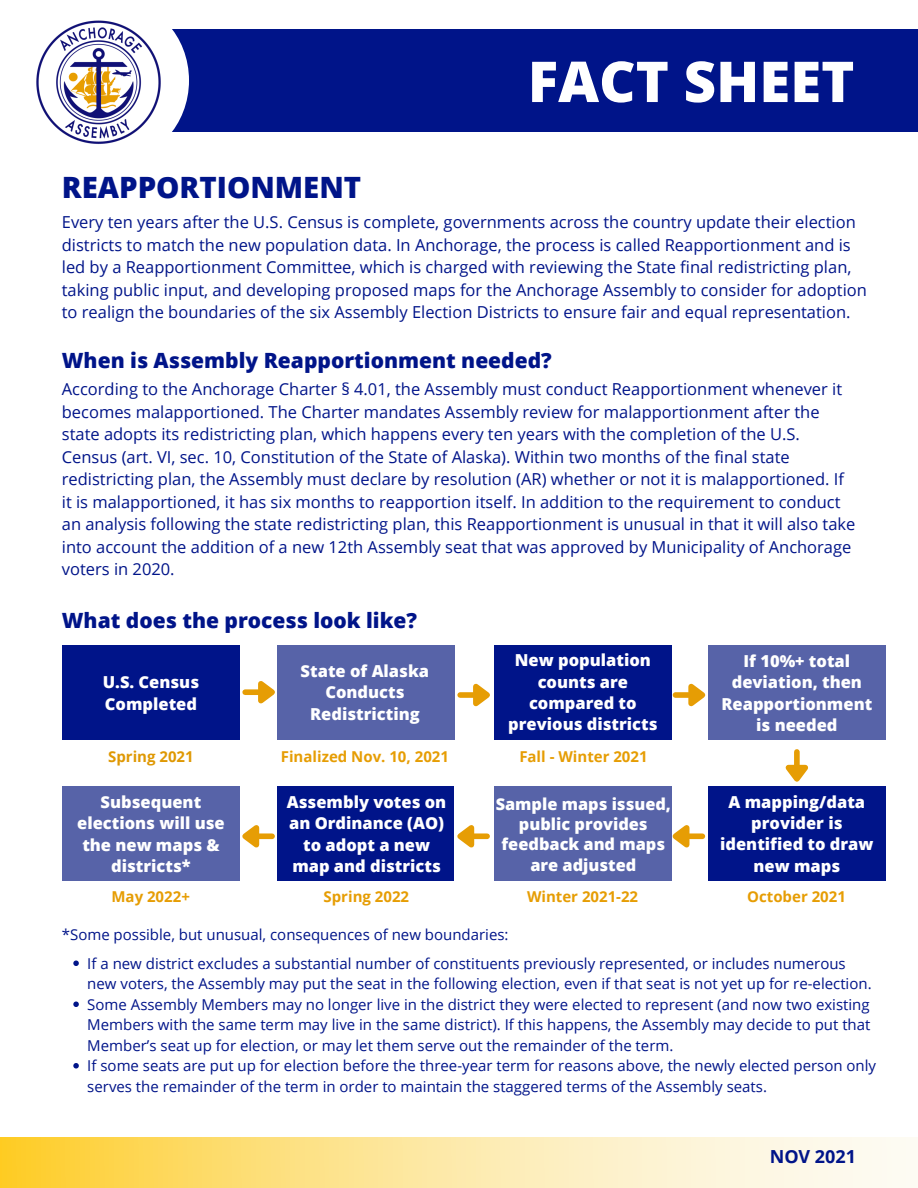
<style>
.page{position:relative;width:918px;height:1188px;background:#fff}
.page>*{position:absolute;margin:0;border:0;box-sizing:border-box;transform-origin:0 0}
.t1{font:800 56.4px "Open Sans";color:#fff}
.t2{font:800 29.4px "Open Sans";color:#001489}
.t3{font:800 21px "Open Sans";color:#001489}
.t4{font:700 18px "Open Sans";color:#001489}
.t5{font:16.5px/22.5px "Open Sans";color:#001489}
.t6{font:800 16.5px/21.3px "Open Sans";color:#fff;text-align:center}
.t7{font:800 16.35px/20.2px "Open Sans";color:#fff;text-align:center}
.t8{font:15px/20.5px "Open Sans";color:#001489}
.t9{font:700 15px "Open Sans";color:#e69d04}
.t10{font:700 15px "Open Sans";color:#df9803}
</style>
<div class="page">
<svg style="left:0;top:1138px;width:918px;height:50px;background:#fde7a1"></svg>
<div style="left:138px;top:29px;width:780px;height:103px;background:#001489"></div>
<div style="left:42px;top:0;width:147px;height:161px;background:#fff;border-radius:50%"></div>
<img style="left:36px;top:20px;width:140px;height:124px">
<svg style="left:73px;top:961px;width:6px;height:5px"></svg>
<svg style="left:73px;top:1002px;width:6px;height:5px"></svg>
<svg style="left:73px;top:1063px;width:6px;height:6px"></svg>
<div style="left:62px;top:645px;width:178px;height:95px;background:#001489"></div>
<div style="left:277px;top:645px;width:178px;height:95px;background:#5763a8"></div>
<div style="left:494px;top:645px;width:177px;height:95px;background:#001489"></div>
<div style="left:708px;top:645px;width:177px;height:95px;background:#5763a8"></div>
<div style="left:708px;top:786px;width:177px;height:95px;background:#001489"></div>
<div style="left:494px;top:786px;width:177px;height:95px;background:#5763a8"></div>
<div style="left:278px;top:786px;width:176px;height:95px;background:#001489"></div>
<div style="left:62px;top:786px;width:178px;height:95px;background:#5763a8"></div>
<div style="left:245px;top:689px;width:13px;height:6px;background:#e69d04"></div>
<svg style="left:253px;top:681px;width:22px;height:23px"></svg>
<div style="left:460px;top:692px;width:13px;height:6px;background:#e69d04"></div>
<svg style="left:468px;top:683px;width:22px;height:24px"></svg>
<div style="left:675px;top:692px;width:13px;height:6px;background:#e69d04"></div>
<svg style="left:683px;top:683px;width:23px;height:24px"></svg>
<div style="left:794px;top:752px;width:6px;height:13px;background:#e69d04"></div>
<svg style="left:785px;top:760px;width:23px;height:22px"></svg>
<div style="left:474px;top:833px;width:13px;height:6px;background:#e69d04"></div>
<svg style="left:457px;top:825px;width:22px;height:23px"></svg>
<div style="left:689px;top:833px;width:13px;height:6px;background:#e69d04"></div>
<svg style="left:671px;top:817px;width:24px;height:36px"></svg>
<div style="left:259px;top:833px;width:13px;height:6px;background:#e69d04"></div>
<svg style="left:242px;top:825px;width:22px;height:23px"></svg>
<p class="t1" style="left:528px;top:42px;width:328px">FACT SHEET</p>
<p class="t2" style="left:62px;top:167px;width:301px">REAPPORTIONMENT</p>
<p class="t5" style="left:62px;top:210px;width:807px">Every ten years after the U.S. Census is complete, governments across the country update their election districts to match the new population data. In Anchorage, the process is called Reapportionment and is led by a Reapportionment Committee, which is charged with reviewing the State final redistricting plan, taking public input, and developing proposed maps for the Anchorage Assembly to consider for adoption to realign the boundaries of the six Assembly Election Districts to ensure fair and equal representation.</p>
<p class="t3" style="left:62px;top:346px;width:492px">When is Assembly Reapportionment needed?</p>
<p class="t5" style="left:62px;top:378px;width:795px">According to the Anchorage Charter § 4.01, the Assembly must conduct Reapportionment whenever it becomes malapportioned. The Charter mandates Assembly review for malapportionment after the state adopts its redistricting plan, which happens every ten years with the completion of the U.S.<br>Census (art. VI, sec. 10, Constitution of the State of Alaska). Within two months of the final state redistricting plan, the Assembly must declare by resolution (AR) whether or not it is malapportioned. If it is malapportioned, it has six months to reapportion itself. In addition to the requirement to conduct an analysis following the state redistricting plan, this Reapportionment is unusual in that it will also take into account the addition of a new 12th Assembly seat that was approved by Municipality of Anchorage voters in 2020.</p>
<p class="t3" style="left:62px;top:606px;width:357px">What does the process look like?</p>
<p class="t6" style="left:103px;top:671px;width:98px;text-align:left">U.S. Census<br>Completed</p>
<p class="t6" style="left:301px;top:660px;width:130px">State of Alaska<br>Conducts<br>Redistricting</p>
<p class="t6" style="left:508px;top:649px;width:151px">New population counts are compared to previous districts</p>
<p class="t6" style="left:721px;top:650px;width:152px">If 10%+ total deviation, then<br>Reapportionment is needed</p>
<p class="t10" style="left:108px;top:746px;width:87px">Spring 2021</p>
<p class="t9" style="left:281px;top:746px;width:170px">Finalized Nov. 10, 2021</p>
<p class="t9" style="left:519px;top:746px;width:130px">Fall - Winter 2021</p>
<p class="t6" style="left:77px;top:791px;width:149px">Subsequent elections will use the new maps &amp; districts*</p>
<p class="t6" style="left:287px;top:791px;width:161px">Assembly votes on an Ordinance (AO) to adopt a new map and districts</p>
<p class="t7" style="left:496px;top:793px;width:177px">Sample maps issued, public provides feedback and maps are adjusted</p>
<p class="t6" style="left:720px;top:791px;width:155px">A mapping/data provider is identified to draw new maps</p>
<p class="t9" style="left:111px;top:886px;width:80px">May 2022+</p>
<p class="t9" style="left:324px;top:886px;width:87px">Spring 2022</p>
<p class="t9" style="left:527px;top:886px;width:113px">Winter 2021-22</p>
<p class="t9" style="left:747px;top:886px;width:100px">October 2021</p>
<p class="t8" style="left:62px;top:924px;width:448px">*Some possible, but unusual, consequences of new boundaries:</p>
<p class="t8" style="left:87px;top:952px;width:786px">If a new district excludes a substantial number of constituents previously represented, or includes numerous new voters, the Assembly may put the seat in the following election, even if that seat is not yet up for re-election.</p>
<p class="t8" style="left:87px;top:993px;width:785px;text-align:justify">Some Assembly Members may no longer live in the district they were elected to represent (and now two existing Members with the same term may live in the same district). If this happens, the Assembly may decide to put that Member’s seat up for election, or may let them serve out the remainder of the term.</p>
<p class="t8" style="left:87px;top:1055px;width:790px">If some seats are put up for election before the three-year term for reasons above, the newly elected person only serves the remainder of the term in order to maintain the staggered terms of the Assembly seats.</p>
<p class="t4" style="left:770px;top:1144px;width:88px">NOV 2021</p>
</div>
